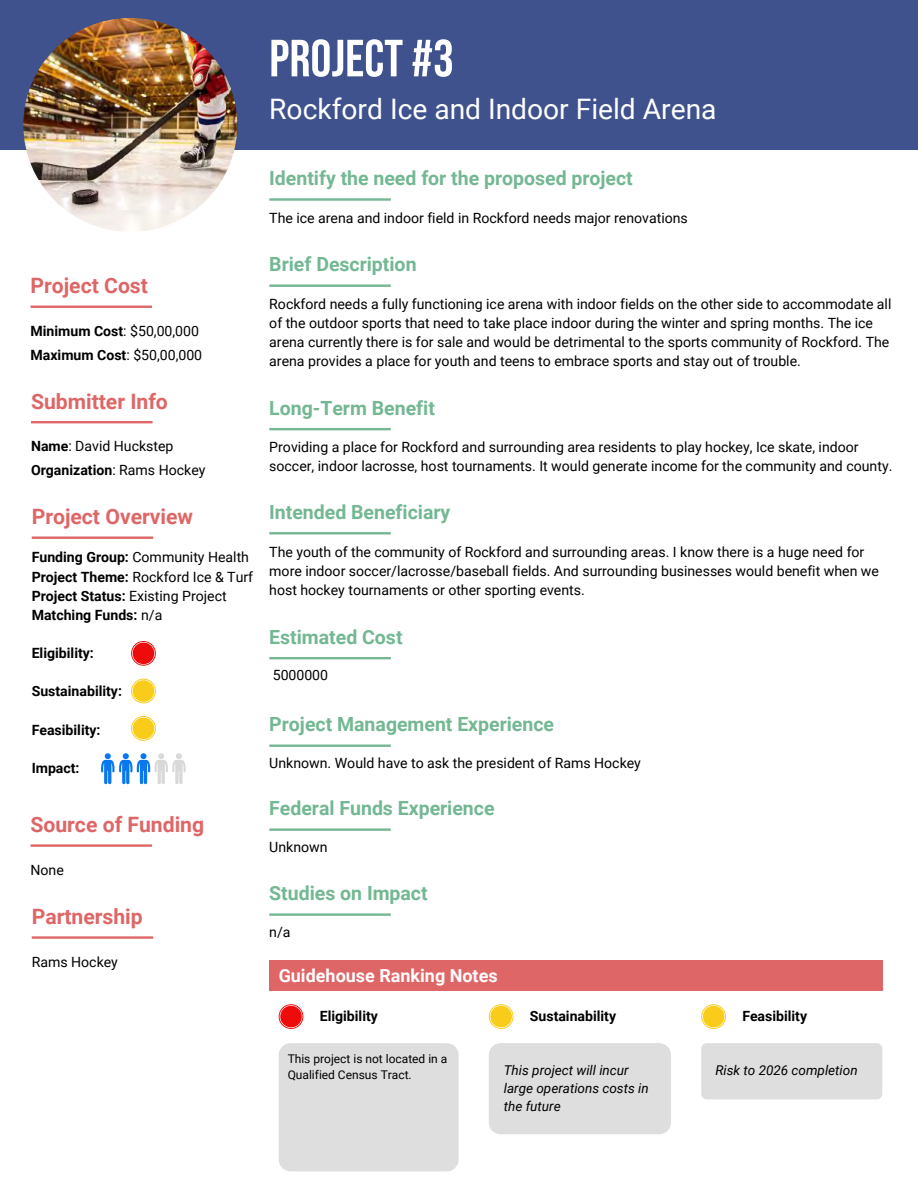
<style>
.page{position:relative;width:918px;height:1188px;background:#fff}
.page>*{position:absolute;margin:0;border:0;box-sizing:border-box;transform-origin:0 0}
.t1{font:52.2px "Bebas Neue";color:#fff}
.t2{font:28.2px "Roboto";color:#fff}
.t3{font:700 21.15px "Roboto";color:#df6666}
.t4{font:700 19.5px "Roboto";color:#73b793}
.t5{font:700 18px "Roboto";color:#fffdfd}
.t6{font:14.1px/19.2px "Roboto";color:#000}
.t7{font:700 14.1px/19.2px "Roboto";color:#000}
.t8{font:italic 13.5px/18px "Roboto";color:#000}
.t9{font:12px/16px "Roboto";color:#000}
.s1{font-weight:400}
.s2{font-weight:700}
</style>
<div class="page">
<div style="left:0;top:0;width:918px;height:150px;background:#40528d"></div>
<hr style="left:269px;top:198px;width:122px;height:3px;background:#73b793">
<hr style="left:31px;top:421px;width:122px;height:2px;background:#df6666">
<hr style="left:31px;top:306px;width:121px;height:2px;background:#df6666">
<hr style="left:269px;top:285px;width:122px;height:2px;background:#73b793">
<hr style="left:32px;top:537px;width:121px;height:2px;background:#df6666">
<hr style="left:32px;top:936px;width:121px;height:3px;background:#df6666">
<svg style="left:131px;top:716px;width:25px;height:25px"></svg>
<div style="left:133px;top:718px;width:21px;height:21px;background:#f8cc18;border-radius:50%"></div>
<svg style="left:131px;top:679px;width:25px;height:24px"></svg>
<div style="left:133px;top:680px;width:21px;height:22px;background:#f8cc18;border-radius:50%"></div>
<svg style="left:131px;top:641px;width:25px;height:25px"></svg>
<div style="left:133px;top:643px;width:21px;height:21px;background:#ed0b0b;border-radius:50%"></div>
<svg style="left:101px;top:753px;width:85px;height:31px"></svg>
<hr style="left:31px;top:844px;width:121px;height:3px;background:#df6666">
<hr style="left:269px;top:428px;width:122px;height:2px;background:#73b793">
<hr style="left:269px;top:532px;width:122px;height:2px;background:#73b793">
<hr style="left:269px;top:657px;width:122px;height:2px;background:#73b793">
<hr style="left:269px;top:745px;width:122px;height:2px;background:#73b793">
<hr style="left:269px;top:828px;width:122px;height:3px;background:#73b793">
<hr style="left:269px;top:913px;width:122px;height:3px;background:#73b793">
<img style="left:23px;top:18px;width:214px;height:214px;border-radius:50%">
<svg style="left:279px;top:1004px;width:24px;height:25px"></svg>
<div style="left:280px;top:1006px;width:22px;height:21px;background:#ed0b0b;border-radius:50%"></div>
<svg style="left:489px;top:1004px;width:25px;height:25px"></svg>
<div style="left:490px;top:1006px;width:22px;height:21px;background:#f8cc18;border-radius:50%"></div>
<svg style="left:701px;top:1004px;width:25px;height:25px"></svg>
<div style="left:703px;top:1006px;width:21px;height:21px;background:#f8cc18;border-radius:50%"></div>
<div style="left:279px;top:1043px;width:180px;height:128px;background:#d9d9d9;border-radius:12px"></div>
<div style="left:269px;top:960px;width:613px;height:30px;background:#df6666"></div>
<div style="left:489px;top:1043px;width:182px;height:91px;background:#d9d9d9;border-radius:12px"></div>
<div style="left:701px;top:1043px;width:181px;height:56px;background:#d9d9d9;border-radius:5px"></div>
<h1 class="t1" style="left:269px;top:29px;width:186px">PROJECT #3</h1>
<h2 class="t2" style="left:269px;top:93px;width:449px">Rockford Ice and Indoor Field Arena</h2>
<h3 class="t3" style="left:31px;top:273px;width:119px">Project Cost</h3>
<p class="t7" style="left:31px;top:319px;width:173px;line-height:24px">Minimum Cost<span class="s1">: $50,00,000<br></span>Maximum Cost<span class="s1">: $50,00,000</span></p>
<h3 class="t3" style="left:31px;top:389px;width:138px">Submitter Info</h3>
<p class="t6" style="left:31px;top:434px;width:176px;line-height:24px"><span class="s2">Name</span>: David Huckstep<br><span class="s2">Organization</span>: Rams Hockey</p>
<h3 class="t3" style="left:32px;top:504px;width:163px">Project Overview</h3>
<p class="t7" style="left:32px;top:548px;width:223px">Funding Group: <span class="s1">Community Health<br></span>Project Theme: <span class="s1">Rockford Ice &amp; Turf<br></span>Project Status: <span class="s1">Existing Project<br></span>Matching Funds: <span class="s1">n/a</span></p>
<p class="t7" style="left:32px;top:644px;width:64px">Eligibility:</p>
<p class="t7" style="left:32px;top:682px;width:92px">Sustainability:</p>
<p class="t7" style="left:32px;top:720px;width:70px">Feasibility:</p>
<p class="t7" style="left:32px;top:758px;width:49px">Impact:</p>
<h3 class="t3" style="left:31px;top:812px;width:175px">Source of Funding</h3>
<p class="t6" style="left:31px;top:860px;width:35px">None</p>
<h3 class="t3" style="left:32px;top:904px;width:113px">Partnership</h3>
<p class="t6" style="left:32px;top:952px;width:88px">Rams Hockey</p>
<h3 class="t4" style="left:269px;top:167px;width:365px">Identify the need for the proposed project</h3>
<p class="t6" style="left:269px;top:208px;width:420px">The ice arena and indoor field in Rockford needs major renovations</p>
<h3 class="t4" style="left:269px;top:253px;width:149px">Brief Description</h3>
<p class="t6" style="left:269px;top:294px;width:624px">Rockford needs a fully functioning ice arena with indoor fields on the other side to accommodate all of the outdoor sports that need to take place indoor during the winter and spring months. The ice arena currently there is for sale and would be detrimental to the sports community of Rockford. The arena provides a place for youth and teens to embrace sports and stay out of trouble.</p>
<h3 class="t4" style="left:269px;top:396px;width:167px">Long-Term Benefit</h3>
<p class="t6" style="left:269px;top:438px;width:625px">Providing a place for Rockford and surrounding area residents to play hockey, Ice skate, indoor soccer, indoor lacrosse, host tournaments. It would generate income for the community and county.</p>
<h3 class="t4" style="left:269px;top:501px;width:183px">Intended Beneficiary</h3>
<p class="t6" style="left:269px;top:543px;width:611px">The youth of the community of Rockford and surrounding areas. I know there is a huge need for more indoor soccer/lacrosse/baseball fields. And surrounding businesses would benefit when we host hockey tournaments or other sporting events.</p>
<h3 class="t4" style="left:269px;top:625px;width:135px">Estimated Cost</h3>
<p class="t6" style="left:273px;top:666px;width:57px">5000000</p>
<h3 class="t4" style="left:269px;top:713px;width:286px">Project Management Experience</h3>
<p class="t6" style="left:269px;top:753px;width:373px">Unknown. Would have to ask the president of Rams Hockey</p>
<h3 class="t4" style="left:269px;top:797px;width:227px">Federal Funds Experience</h3>
<p class="t6" style="left:269px;top:837px;width:60px">Unknown</p>
<h3 class="t4" style="left:269px;top:882px;width:160px">Studies on Impact</h3>
<p class="t6" style="left:269px;top:922px;width:23px">n/a</p>
<p class="t5" style="left:279px;top:965px;width:221px">Guidehouse Ranking Notes</p>
<p class="t7" style="left:320px;top:1007px;width:60px">Eligibility</p>
<p class="t7" style="left:530px;top:1007px;width:88px">Sustainability</p>
<p class="t7" style="left:742px;top:1007px;width:66px">Feasibility</p>
<p class="t9" style="left:288px;top:1051px;width:161px">This project is not located in a<br>Qualified Census Tract.</p>
<p class="t8" style="left:504px;top:1061px;width:146px">This project will incur large operations costs in the future</p>
<p class="t8" style="left:715px;top:1061px;width:144px">Risk to 2026 completion</p>
</div>
